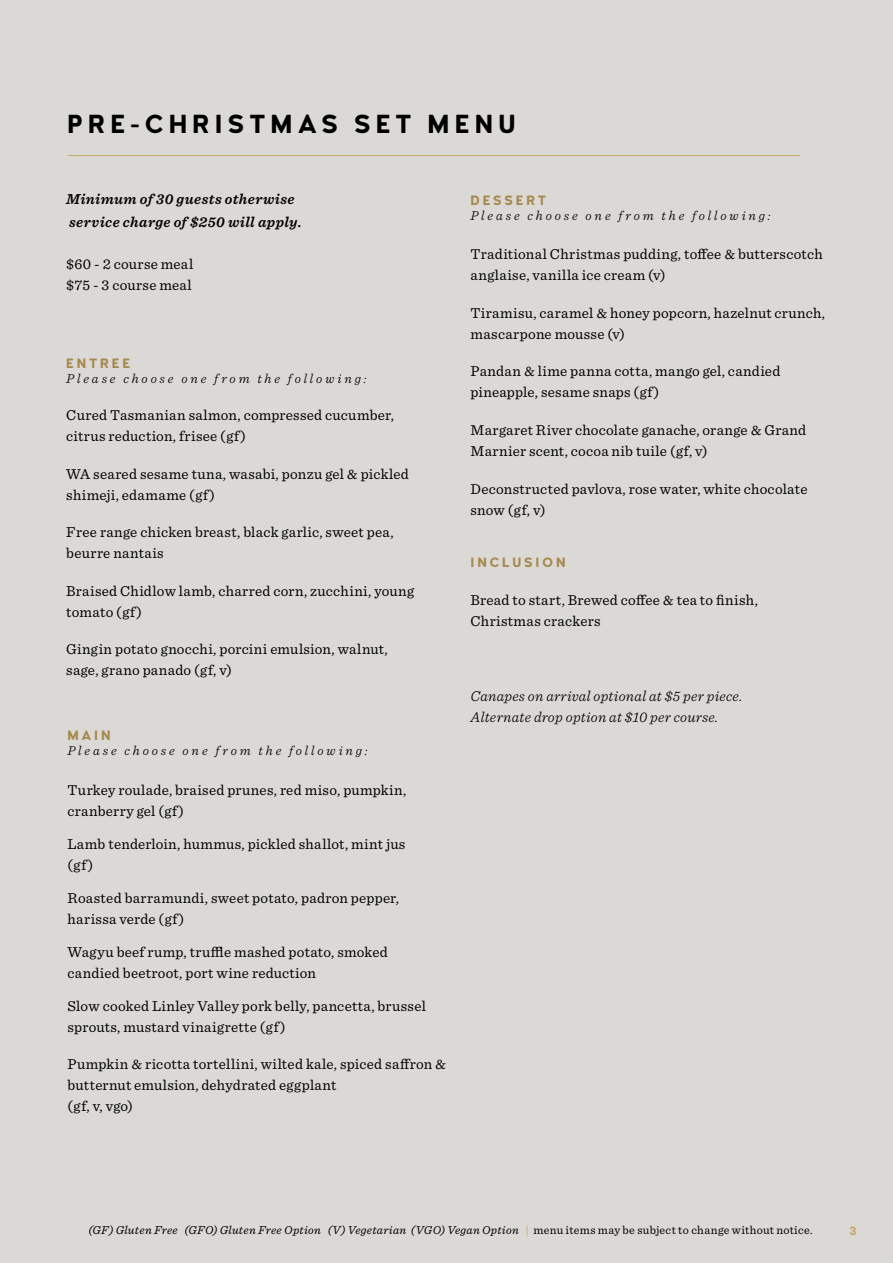
<style>
.page{position:relative;width:893px;height:1263px;background:#dbd9d6}
.page>*{position:absolute;margin:0;border:0;box-sizing:border-box;transform-origin:0 0}
.t1{font:700 26.1px "Woodford Bourne";letter-spacing:.2em;color:#000}
.t2{font:15px/21px "Sentinel";letter-spacing:.02em;color:#000}
.t3{font:italic 300 15px/21px "Sentinel";letter-spacing:.015em;color:#000}
.t4{font:italic 600 15px/22.5px "Sentinel";letter-spacing:.025em;color:#000}
.t5{font:italic 300 13.5px "Sentinel";letter-spacing:.215em;color:#000}
.t6{font:700 13.5px "Woodford Bourne";letter-spacing:.21em;color:#a7894e}
.t7{font:italic 12px "Sentinel";letter-spacing:.025em;color:#000}
.t8{font:700 12px "Woodford Bourne";color:#c7a867}
.s1{font-style:normal;color:#c7aa5d}
.s2{font-style:normal}
</style>
<div class="page">
<hr style="left:68px;top:155px;width:732px;height:1px;background:#c7a867">
<h1 class="t1" style="left:68px;top:109px;width:450px">PRE-CHRISTMAS SET MENU</h1>
<p class="t4" style="left:66px;top:187px;width:237px">Minimum of 30 guests otherwise service charge of $250 will apply.</p>
<p class="t2" style="left:66px;top:252px;width:128px">$60 - 2 course meal $75 - 3 course meal</p>
<p class="t6" style="left:66px;top:355px;width:65px">ENTREE</p>
<p class="t5" style="left:66px;top:368px;width:302px">Please choose one from the following:</p>
<p class="t2" style="left:66px;top:404px;width:329px">Cured Tasmanian salmon, compressed cucumber, citrus reduction, frisee (gf)</p>
<p class="t2" style="left:66px;top:462px;width:344px">WA seared sesame tuna, wasabi, ponzu gel &amp; pickled shimeji, edamame (gf)</p>
<p class="t2" style="left:66px;top:521px;width:329px">Free range chicken breast, black garlic, sweet pea, beurre nantais</p>
<p class="t2" style="left:66px;top:579px;width:349px">Braised Chidlow lamb, charred corn, zucchini, young tomato (gf)</p>
<p class="t2" style="left:66px;top:638px;width:323px">Gingin potato gnocchi, porcini emulsion, walnut, sage, grano panado (gf, v)</p>
<p class="t6" style="left:68px;top:727px;width:45px">MAIN</p>
<p class="t5" style="left:68px;top:740px;width:302px">Please choose one from the following:</p>
<p class="t2" style="left:68px;top:778px;width:340px">Turkey roulade, braised prunes, red miso, pumpkin, cranberry gel (gf)</p>
<p class="t2" style="left:68px;top:832px;width:339px">Lamb tenderloin, hummus, pickled shallot, mint jus (gf)</p>
<p class="t2" style="left:68px;top:886px;width:333px">Roasted barramundi, sweet potato, padron pepper, harissa verde (gf)</p>
<p class="t2" style="left:68px;top:940px;width:322px">Wagyu beef rump, truffle mashed potato, smoked candied beetroot, port wine reduction</p>
<p class="t2" style="left:68px;top:994px;width:360px">Slow cooked Linley Valley pork belly, pancetta, brussel sprouts, mustard vinaigrette (gf)</p>
<p class="t2" style="left:68px;top:1052px;width:380px">Pumpkin &amp; ricotta tortellini, wilted kale, spiced saffron &amp; butternut emulsion, dehydrated eggplant<br>(gf, v, vgo)</p>
<p class="t6" style="left:470px;top:192px;width:77px">DESSERT</p>
<p class="t5" style="left:470px;top:205px;width:302px">Please choose one from the following:</p>
<p class="t2" style="left:470px;top:243px;width:354px">Traditional Christmas pudding, toffee &amp; butterscotch anglaise, vanilla ice cream (v)</p>
<p class="t2" style="left:470px;top:301px;width:356px">Tiramisu, caramel &amp; honey popcorn, hazelnut crunch, mascarpone mousse (v)</p>
<p class="t2" style="left:470px;top:360px;width:311px">Pandan &amp; lime panna cotta, mango gel, candied pineapple, sesame snaps (gf)</p>
<p class="t2" style="left:470px;top:419px;width:337px">Margaret River chocolate ganache, orange &amp; Grand<br>Marnier scent, cocoa nib tuile (gf, v)</p>
<p class="t2" style="left:470px;top:477px;width:339px">Deconstructed pavlova, rose water, white chocolate snow (gf, v)</p>
<p class="t6" style="left:470px;top:554px;width:97px">INCLUSION</p>
<p class="t2" style="left:470px;top:588px;width:289px">Bread to start, Brewed coffee &amp; tea to finish,<br>Christmas crackers</p>
<p class="t3" style="left:470px;top:684px;width:273px">Canapes on arrival optional at $5 per piece.<br>Alternate drop option at $10 per course.</p>
<p class="t7" style="left:88px;top:1221px;width:726px">(GF) Gluten Free (GFO) Gluten Free Option (V) Vegetarian (VGO) Vegan Option <span class="s1">|</span> <span class="s2">menu items may be subject to change without notice.</span></p>
<p class="t8" style="left:849px;top:1224px;width:9px">3</p>
</div>
